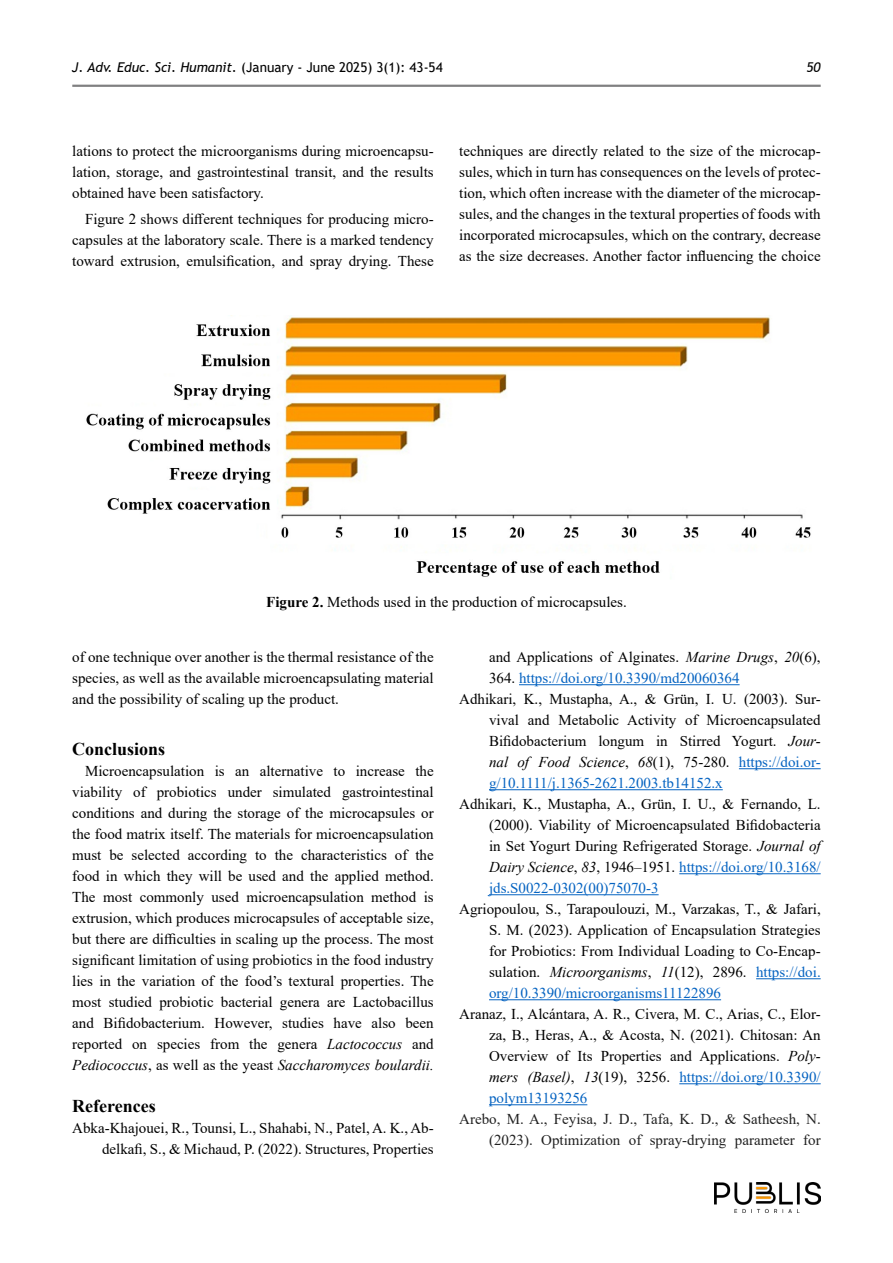
<style>
.page{position:relative;width:893px;height:1263px;background:#fff}
.page>*{position:absolute;margin:0;border:0;box-sizing:border-box;transform-origin:0 0}
.t1{font:700 18px "Times New Roman";color:#000}
.t2{font:15px/21px "Times New Roman";color:#000;text-align:justify}
.t3{font:15px/21px "Times New Roman";color:#212121;text-align:right}
.t4{font:15px "Times New Roman";color:#0563c1}
.t5{font:italic 15px "Times New Roman";color:#000}
.t6{font:13.5px "Trebuchet MS";color:#000}
.t7{font:italic 13.5px "Trebuchet MS";color:#000}
.s1{font-style:italic}
.s2{font-weight:700}
.s3{color:#000}
.s4{font-style:normal}
.s5{font-style:normal;color:#0563c1}
.s6{color:#0563c1}
</style>
<div class="page">
<hr style="left:72px;top:85px;width:749px;height:2px;background:#020203">
<img style="left:715px;top:1183px;width:106px;height:29px">
<img style="left:86px;top:315px;width:725px;height:262px">
<hr style="left:519px;top:684px;width:221px;height:1px;background:#0563c1">
<hr style="left:739px;top:768px;width:82px;height:1px;background:#0563c1">
<hr style="left:489px;top:789px;width:234px;height:1px;background:#0563c1">
<hr style="left:679px;top:873px;width:142px;height:1px;background:#0563c1">
<hr style="left:489px;top:894px;width:170px;height:1px;background:#0563c1">
<hr style="left:756px;top:978px;width:65px;height:1px;background:#0563c1">
<hr style="left:489px;top:999px;width:232px;height:1px;background:#0563c1">
<hr style="left:679px;top:1083px;width:142px;height:1px;background:#0563c1">
<hr style="left:489px;top:1104px;width:98px;height:1px;background:#0563c1">
<p class="t6" style="left:72px;top:59px;width:372px"><span class="s1">J. Adv. Educ. Sci. Humanit.</span> (January - June 2025) 3(1): 43-54</p>
<p class="t7" style="left:806px;top:59px;width:16px">50</p>
<p class="t2" style="left:72px;top:140px;width:363px">lations to protect the microorganisms during microencapsu&shy;lation, storage, and gastrointestinal transit, and the results obtained have been satisfactory.</p>
<p class="t2" style="left:72px;top:208px;width:363px;text-indent:13px">Figure 2 shows different techniques for producing micro&shy;capsules at the laboratory scale. There is a marked tendency toward extrusion, emulsification, and spray drying. These</p>
<p class="t2" style="left:459px;top:140px;width:363px">techniques are directly related to the size of the microcap&shy;sules, which in turn has consequences on the levels of protec&shy;tion, which often increase with the diameter of the microcap&shy;sules, and the changes in the textural properties of foods with incorporated microcapsules, which on the contrary, decrease as the size decreases. Another factor influencing the choice</p>
<p class="t2" style="left:266px;top:591px;width:362px"><span class="s2">Figure 2.</span> Methods used in the production of microcapsules.</p>
<p class="t2" style="left:72px;top:646px;width:363px">of one technique over another is the thermal resistance of the species, as well as the available microencapsulating material and the possibility of scaling up the product.</p>
<p class="t1" style="left:72px;top:736px;width:95px">Conclusions</p>
<p class="t2" style="left:72px;top:760px;width:363px;text-indent:13px">Microencapsulation is an alternative to increase the viability of probiotics under simulated gastrointestinal conditions and during the storage of the microcapsules or the food matrix itself. The materials for microencapsulation must be selected according to the characteristics of the food in which they will be used and the applied method.<br>The most commonly used microencapsulation method is extrusion, which produces microcapsules of acceptable size, but there are difficulties in scaling up the process. The most significant limitation of using probiotics in the food industry lies in the variation of the food’s textural properties. The most studied probiotic bacterial genera are Lactobacillus and Bifidobacterium. However, studies have also been reported on species from the genera <span class="s1">Lactococcus</span> and <span class="s1">Pediococcus</span>, as well as the yeast <span class="s1">Saccharomyces boulardii.</span></p>
<p class="t1" style="left:72px;top:1093px;width:85px">References</p>
<p class="t2" style="left:72px;top:1117px;width:363px;text-align:right">Abka-Khajouei, R., Tounsi, L., Shahabi, N., Patel, A. K., Ab&shy;delkafi, S., &amp; Michaud, P. (2022). Structures, Properties</p>
<p class="t2" style="left:489px;top:646px;width:333px">and Applications of Alginates. <span class="s1">Marine Drugs</span>, <span class="s1">20</span>(6),</p>
<p class="t4" style="left:489px;top:667px;width:252px"><span class="s3">364.</span> https://doi.org/10.3390/md20060364</p>
<p class="t2" style="left:459px;top:688px;width:363px">Adhikari, K., Mustapha, A., &amp; Grün, I. U. (2003). Sur-</p>
<p class="t2" style="left:489px;top:709px;width:333px">vival and Metabolic Activity of Microencapsulated</p>
<p class="t2" style="left:489px;top:730px;width:333px">Bifidobacterium longum in Stirred Yogurt. <span class="s1">Jour-</span></p>
<p class="t5" style="left:489px;top:752px;width:333px">nal of Food Science<span class="s4">,</span> 68<span class="s4">(1), 75-280.</span> <span class="s5">https://doi.or-</span></p>
<p class="t4" style="left:489px;top:772px;width:235px">g/10.1111/j.1365-2621.2003.tb14152.x</p>
<p class="t2" style="left:489px;top:793px;width:333px;text-indent:-30px">Adhikari, K., Mustapha, A., Grün, I. U., &amp; Fernando, L. (2000). Viability of Microencapsulated Bifidobacteria in Set Yogurt During Refrigerated Storage. <span class="s1">Journal of Dairy Science</span>, <span class="s1">83</span>, 1946–1951. <span class="s6">https://doi.org/10.3168/ jds.S0022-0302(00)75070-3</span></p>
<p class="t2" style="left:489px;top:898px;width:333px;text-indent:-30px">Agriopoulou, S., Tarapoulouzi, M., Varzakas, T., &amp; Jafari, S. M. (2023). Application of Encapsulation Strategies for Probiotics: From Individual Loading to Co-Encap&shy;sulation. <span class="s1">Microorganisms</span>, <span class="s1">11</span>(12), 2896. <span class="s6">https://doi. org/10.3390/microorganisms11122896</span></p>
<p class="t2" style="left:489px;top:1003px;width:333px;text-indent:-30px">Aranaz, I., Alcántara, A. R., Civera, M. C., Arias, C., Elor&shy;za, B., Heras, A., &amp; Acosta, N. (2021). Chitosan: An Overview of Its Properties and Applications. <span class="s1">Poly&shy;mers (Basel)</span>, <span class="s1">13</span>(19), 3256. <span class="s6">https://doi.org/10.3390/ polym13193256</span></p>
<p class="t3" style="left:459px;top:1108px;width:363px">Arebo, M. A., Feyisa, J. D., Tafa, K. D., &amp; Satheesh, N. (2023). Optimization of spray-drying parameter for</p>
</div>
